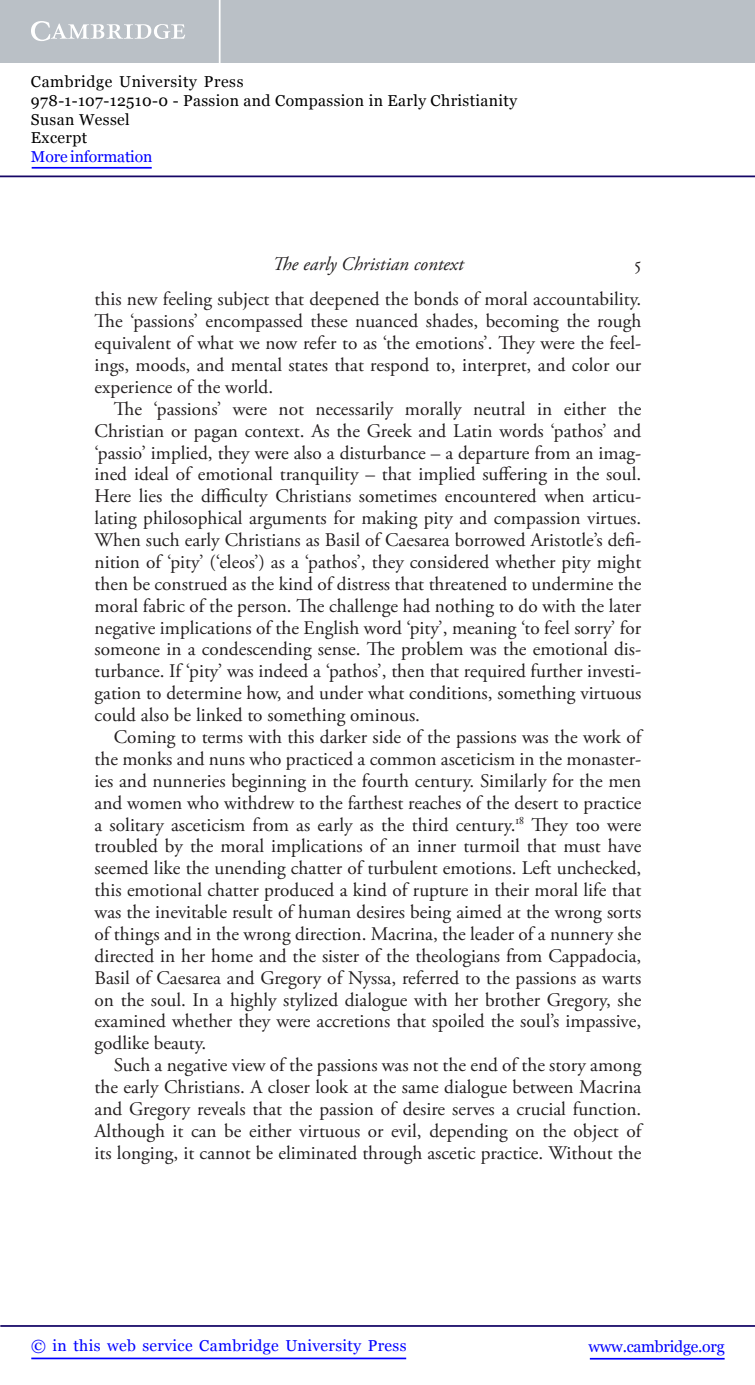
<style>
.page{position:relative;width:755px;height:1385px;background:#fff}
.page>*{position:absolute;margin:0;border:0;box-sizing:border-box;transform-origin:0 0}
.t1{font:19.25px/21.9px "Adobe Garamond Pro";color:#231f20;text-align:justify}
.t2{font:italic 19.25px "Adobe Garamond Pro";color:#231f20}
.t3{font:15.75px/18.6px "Georgia";letter-spacing:.025em;color:#000}
.t4{font:15.75px "Georgia";letter-spacing:.025em;color:#00f}
.t5{font:15.75px "Georgia";letter-spacing:-.015em;color:#00f}
.t6{font:15.75px "Georgia";letter-spacing:-.01em;color:#00f}
</style>
<div class="page">
<hr style="left:589px;top:1358px;width:135px;height:1px;background:#00f">
<hr style="left:0;top:1325px;width:754px;height:2px;background:#150666">
<hr style="left:31px;top:1357px;width:375px;height:2px;background:#00f">
<div style="left:0;top:0;width:754px;height:63px;background:#bac0c6"></div>
<svg style="left:31px;top:21px;width:154px;height:20px"></svg>
<hr style="left:219px;top:0;width:1px;height:63px;background:#fff">
<hr style="left:0;top:175px;width:754px;height:2px;background:#150666">
<hr style="left:32px;top:167px;width:120px;height:2px;background:#00f">
<p class="t3" style="left:31px;top:73px;width:487px">Cambridge University Press<br>978-1-107-12510-0 - Passion and Compassion in Early Christianity<br>Susan Wessel<br>Excerpt</p>
<p class="t6" style="left:31px;top:147px;width:123px">More information</p>
<p class="t2" style="left:272px;top:257px;width:192px">The early Christian context</p>
<p class="t1" style="left:94px;top:248px;width:548px;line-height:35px;text-align:right">5<br>this new feeling subject that deepened the bonds of moral accountability.</p>
<p class="t1" style="left:94px;top:312px;width:548px">The ‘passions’ encompassed these nuanced shades, becoming the rough equivalent of what we now refer to as ‘the emotions’. They were the feel&shy;ings, moods, and mental states that respond to, interpret, and color our experience of the world.</p>
<p class="t1" style="left:94px;top:399px;width:548px;text-indent:19px">The ‘passions’ were not necessarily morally neutral in either the Christian or pagan context. As the Greek and Latin words ‘pathos’ and ‘passio’ implied, they were also a disturbance – a departure from an imag&shy;ined ideal of emotional tranquility – that implied suffering in the soul.<br>Here lies the difficulty Christians sometimes encountered when articu&shy;lating philosophical arguments for making pity and compassion virtues.<br>When such early Christians as Basil of Caesarea borrowed Aristotle’s defi&shy;nition of ‘pity’ (‘eleos’) as a ‘pathos’ , they considered whether pity might then be construed as the kind of distress that threatened to undermine the moral fabric of the person. The challenge had nothing to do with the later negative implications of the English word ‘pity’, meaning ‘to feel sorry’ for someone in a condescending sense. The problem was the emotional dis&shy;turbance. If ‘pity’ was indeed a ‘pathos’, then that required further investi&shy;gation to determine how, and under what conditions, something virtuous could also be linked to something ominous .</p>
<p class="t1" style="left:94px;top:728px;width:548px;text-indent:19px">Coming to terms with this darker side of the passions was the work of the monks and nuns who practiced a common asceticism in the monaster&shy;ies and nunneries beginning in the fourth century. Similarly for the men and women who withdrew to the farthest reaches of the desert to practice a solitary asceticism from as early as the third century. <sup>18</sup> They too were troubled by the moral implications of an inner turmoil that must have seemed like the unending chatter of turbulent emotions. Left unchecked, this emotional chatter produced a kind of rupture in their moral life that was the inevitable result of human desires being aimed at the wrong sorts of things and in the wrong direction. Macrina , the leader of a nunnery she directed in her home and the sister of the theologians from Cappadocia, Basil of Caesarea and Gregory of Nyssa , referred to the passions as warts on the soul. In a highly stylized dialogue with her brother Gregory, she examined whether they were accretions that spoiled the soul’s impassive, godlike beauty.</p>
<p class="t1" style="left:95px;top:1056px;width:548px;text-indent:19px">Such a negative view of the passions was not the end of the story among the early Christians. A closer look at the same dialogue between Macrina and Gregory reveals that the passion of desire serves a crucial function.<br>Although it can be either virtuous or evil, depending on the object of its longing, it cannot be eliminated through ascetic practice. Without the</p>
<p class="t4" style="left:31px;top:1336px;width:376px">© in this web service Cambridge University Press</p>
<p class="t5" style="left:588px;top:1336px;width:137px">www.cambridge.org</p>
</div>
